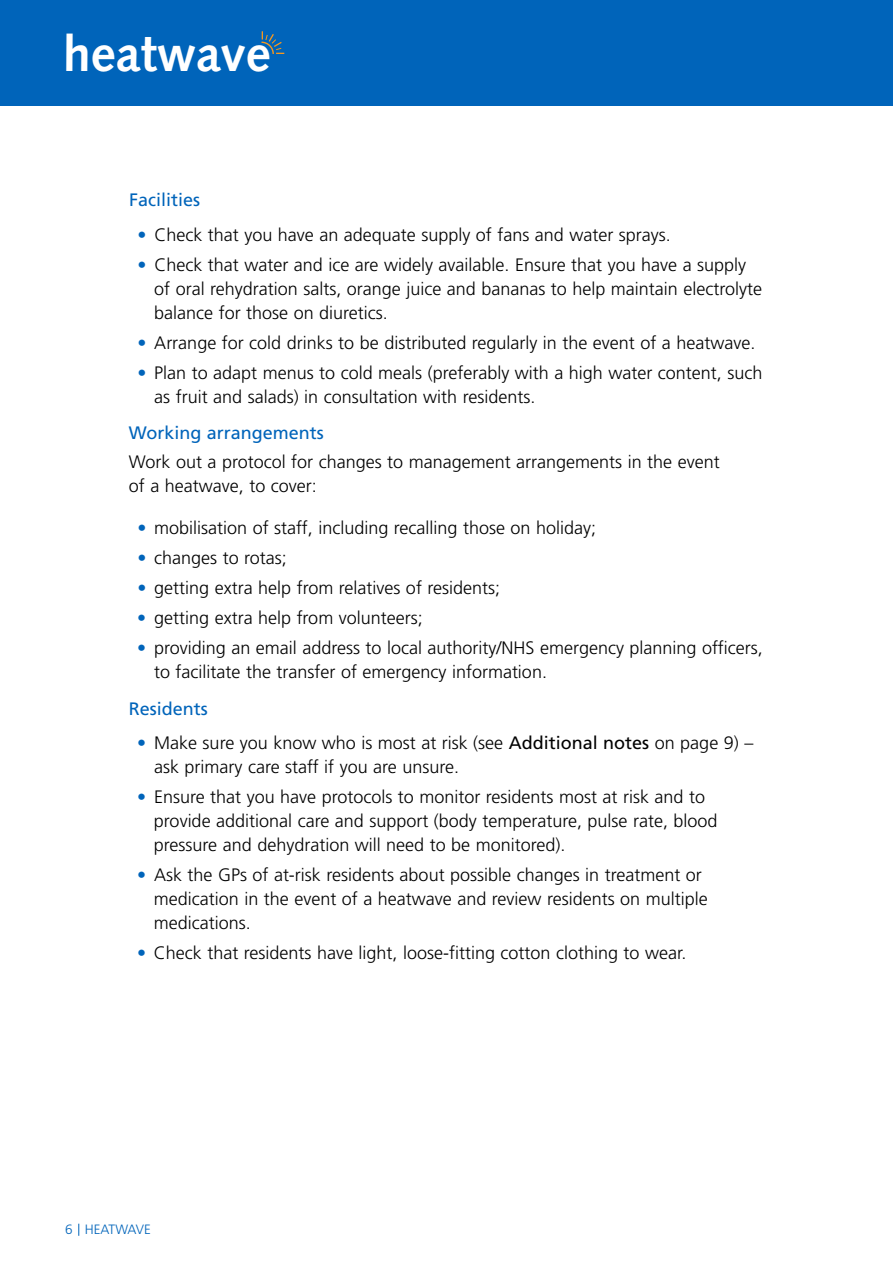
<style>
.page{position:relative;width:893px;height:1263px;background:#fff}
.page>*{position:absolute;margin:0;border:0;box-sizing:border-box;transform-origin:0 0}
.t1{font:700 49.95px "Syntax";color:#fff}
.t2{font:300 18px/24px "Frutiger";color:#000}
.t3{font:18px "Frutiger";color:#0064ba}
.t4{font:300 13.5px "Frutiger";color:#0064ba}
.s1{font-weight:700;color:#0064ba}
.s2{font-weight:400}
</style>
<div class="page">
<svg style="left:78px;top:1224px;width:1px;height:12px"></svg>
<div style="left:0;top:0;width:893px;height:106px;background:#0064ba"></div>
<svg style="left:261px;top:31px;width:23px;height:23px"></svg>
<h1 class="t1" style="left:63px;top:34px;width:209px">heatwave</h1>
<h3 class="t3" style="left:129px;top:193px;width:73px">Facilities</h3>
<p class="t2" style="left:138px;top:224px;width:535px"><span class="s1">•</span> Check that you have an adequate supply of fans and water sprays.</p>
<p class="t2" style="left:154px;top:254px;width:609px;text-indent:-17px"><span class="s1">•</span> Check that water and ice are widely available. Ensure that you have a supply of oral rehydration salts, orange juice and bananas to help maintain electrolyte balance for those on diuretics.</p>
<p class="t2" style="left:137px;top:332px;width:619px"><span class="s1">•</span> Arrange for cold drinks to be distributed regularly in the event of a heatwave.</p>
<p class="t2" style="left:154px;top:362px;width:610px;text-indent:-17px"><span class="s1">•</span> Plan to adapt menus to cold meals (preferably with a high water content, such as fruit and salads) in consultation with residents.</p>
<h3 class="t3" style="left:129px;top:426px;width:196px">Working arrangements</h3>
<p class="t2" style="left:129px;top:451px;width:592px">Work out a protocol for changes to management arrangements in the event of a heatwave, to cover:</p>
<p class="t2" style="left:137px;top:517px;width:460px"><span class="s1">•</span> mobilisation of staff, including recalling those on holiday;</p>
<p class="t2" style="left:137px;top:547px;width:151px"><span class="s1">•</span> changes to rotas;</p>
<p class="t2" style="left:137px;top:578px;width:364px"><span class="s1">•</span> getting extra help from relatives of residents;</p>
<p class="t2" style="left:137px;top:608px;width:287px"><span class="s1">•</span> getting extra help from volunteers;</p>
<p class="t2" style="left:154px;top:638px;width:610px;text-indent:-17px"><span class="s1">•</span> providing an email address to local authority/NHS emergency planning officers, to facilitate the transfer of emergency information.</p>
<h3 class="t3" style="left:129px;top:702px;width:81px">Residents</h3>
<p class="t2" style="left:154px;top:733px;width:601px;text-indent:-17px"><span class="s1">•</span> Make sure you know who is most at risk (see <span class="s2">Additional notes</span> on page 9) – ask primary care staff if you are unsure.</p>
<p class="t2" style="left:154px;top:787px;width:565px;text-indent:-17px"><span class="s1">•</span> Ensure that you have protocols to monitor residents most at risk and to provide additional care and support (body temperature, pulse rate, blood pressure and dehydration will need to be monitored).</p>
<p class="t2" style="left:154px;top:865px;width:555px;text-indent:-17px"><span class="s1">•</span> Ask the GPs of at-risk residents about possible changes in treatment or medication in the event of a heatwave and review residents on multiple medications.</p>
<p class="t2" style="left:137px;top:943px;width:551px"><span class="s1">•</span> Check that residents have light, loose-fitting cotton clothing to wear.</p>
<p class="t4" style="left:65px;top:1224px;width:87px">6 HEATWAVE</p>
</div>
